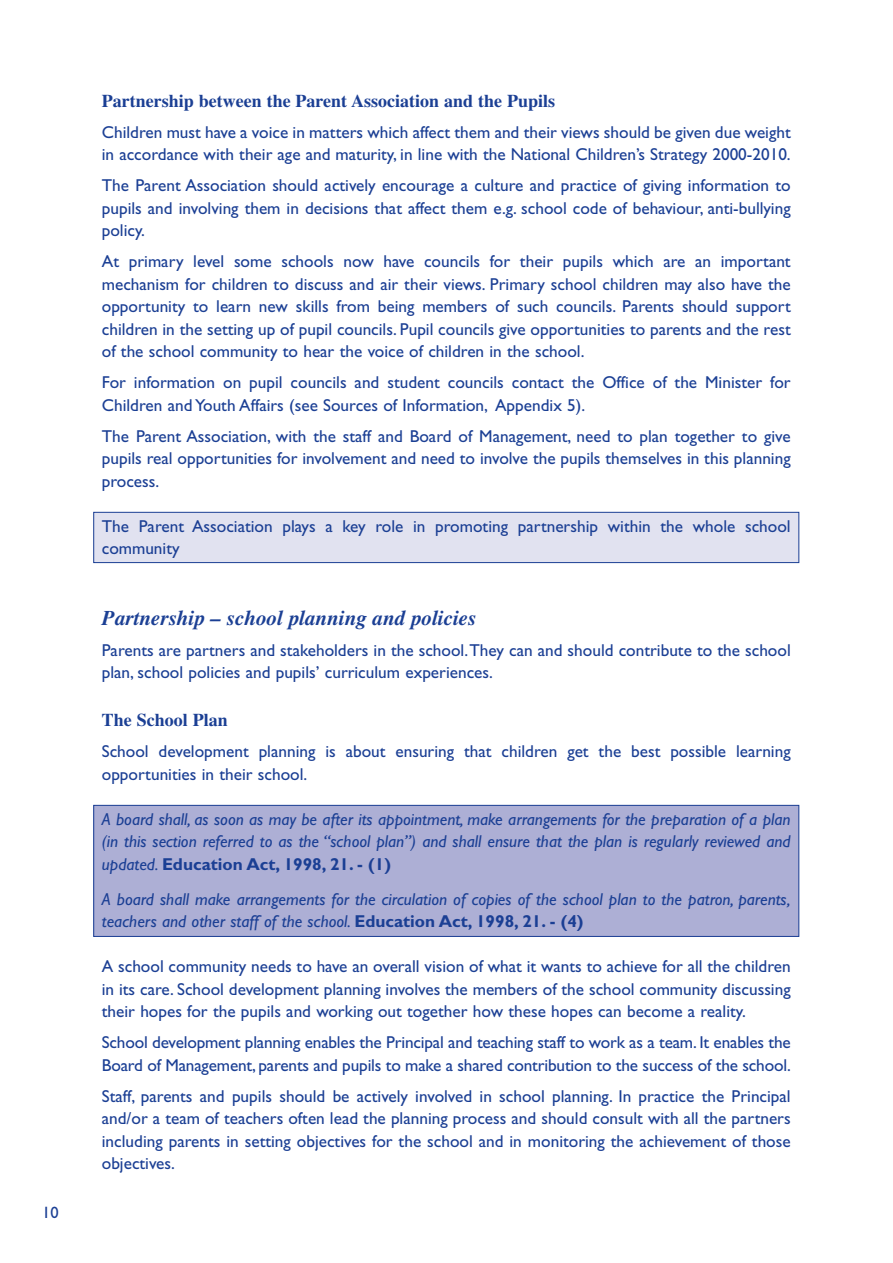
<style>
.page{position:relative;width:893px;height:1263px;background:#fff}
.page>*{position:absolute;margin:0;border:0;box-sizing:border-box;transform-origin:0 0}
.t1{font:italic 700 21px "Times";color:#1b3f94}
.t2{font:700 18px "Times";color:#1b3f94}
.t3{font:17.25px/22.5px "Gill Sans";color:#1b3f94}
.t4{font:italic 17.25px/22.5px "Gill Sans";color:#1b3f94;text-align:justify}
.t5{font:16.5px "Gill Sans";color:#1b3f94}
.s1{font-weight:700;font-style:normal}
</style>
<div class="page">
<div style="left:94px;top:805px;width:705px;height:131px;background:#adafd5"></div>
<div style="left:93px;top:805px;width:706px;height:132px;border:1px solid #1b3f94"></div>
<div style="left:94px;top:512px;width:705px;height:51px;background:#e1e2f0"></div>
<div style="left:93px;top:512px;width:706px;height:51px;border:1px solid #1b3f94"></div>
<p class="t5" style="left:42px;top:1207px;width:18px">10</p>
<p class="t2" style="left:102px;top:94px;width:455px">Partnership between the Parent Association and the Pupils</p>
<p class="t3" style="left:102px;top:122px;width:690px">Children must have a voice in matters which affect them and their views should be given due weight in accordance with their age and maturity, in line with the National Children’s Strategy 2000-2010.</p>
<p class="t3" style="left:102px;top:176px;width:690px;text-align:justify">The Parent Association should actively encourage a culture and practice of giving information to pupils and involving them in decisions that affect them e.g. school code of behaviour, anti-bullying policy.</p>
<p class="t3" style="left:102px;top:252px;width:690px;text-align:justify">At primary level some schools now have councils for their pupils which are an important mechanism for children to discuss and air their views. Primary school children may also have the opportunity to learn new skills from being members of such councils. Parents should support children in the setting up of pupil councils. Pupil councils give opportunities to parents and the rest of the school community to hear the voice of children in the school.</p>
<p class="t3" style="left:102px;top:373px;width:690px">For information on pupil councils and student councils contact the Office of the Minister for<br>Children and Youth Affairs (see Sources of Information, Appendix 5).</p>
<p class="t3" style="left:102px;top:426px;width:690px;text-align:justify">The Parent Association, with the staff and Board of Management, need to plan together to give pupils real opportunities for involvement and need to involve the pupils themselves in this planning process.</p>
<p class="t3" style="left:102px;top:516px;width:690px">The Parent Association plays a key role in promoting partnership within the whole school community</p>
<p class="t1" style="left:102px;top:610px;width:376px">Partnership – school planning and policies</p>
<p class="t3" style="left:102px;top:640px;width:690px">Parents are partners and stakeholders in the school.They can and should contribute to the school plan, school policies and pupils’ curriculum experiences.</p>
<p class="t2" style="left:102px;top:713px;width:127px">The School Plan</p>
<p class="t3" style="left:102px;top:742px;width:690px">School development planning is about ensuring that children get the best possible learning opportunities in their school.</p>
<p class="t4" style="left:102px;top:809px;width:690px">A board shall, as soon as may be after its appointment, make arrangements for the preparation of a plan (in this section referred to as the “school plan”) and shall ensure that the plan is regularly reviewed and updated. <span class="s1">Education Act, 1998, 21. - (1)</span></p>
<p class="t4" style="left:102px;top:890px;width:690px">A board shall make arrangements for the circulation of copies of the school plan to the patron, parents, teachers and other staff of the school. <span class="s1">Education Act, 1998, 21. - (4)</span></p>
<p class="t3" style="left:102px;top:957px;width:690px;text-align:justify">A school community needs to have an overall vision of what it wants to achieve for all the children in its care. School development planning involves the members of the school community discussing their hopes for the pupils and working out together how these hopes can become a reality.</p>
<p class="t3" style="left:102px;top:1033px;width:690px">School development planning enables the Principal and teaching staff to work as a team. It enables the<br>Board of Management, parents and pupils to make a shared contribution to the success of the school.</p>
<p class="t3" style="left:102px;top:1087px;width:690px;text-align:justify">Staff, parents and pupils should be actively involved in school planning. In practice the Principal and/or a team of teachers often lead the planning process and should consult with all the partners including parents in setting objectives for the school and in monitoring the achievement of those objectives.</p>
</div>
